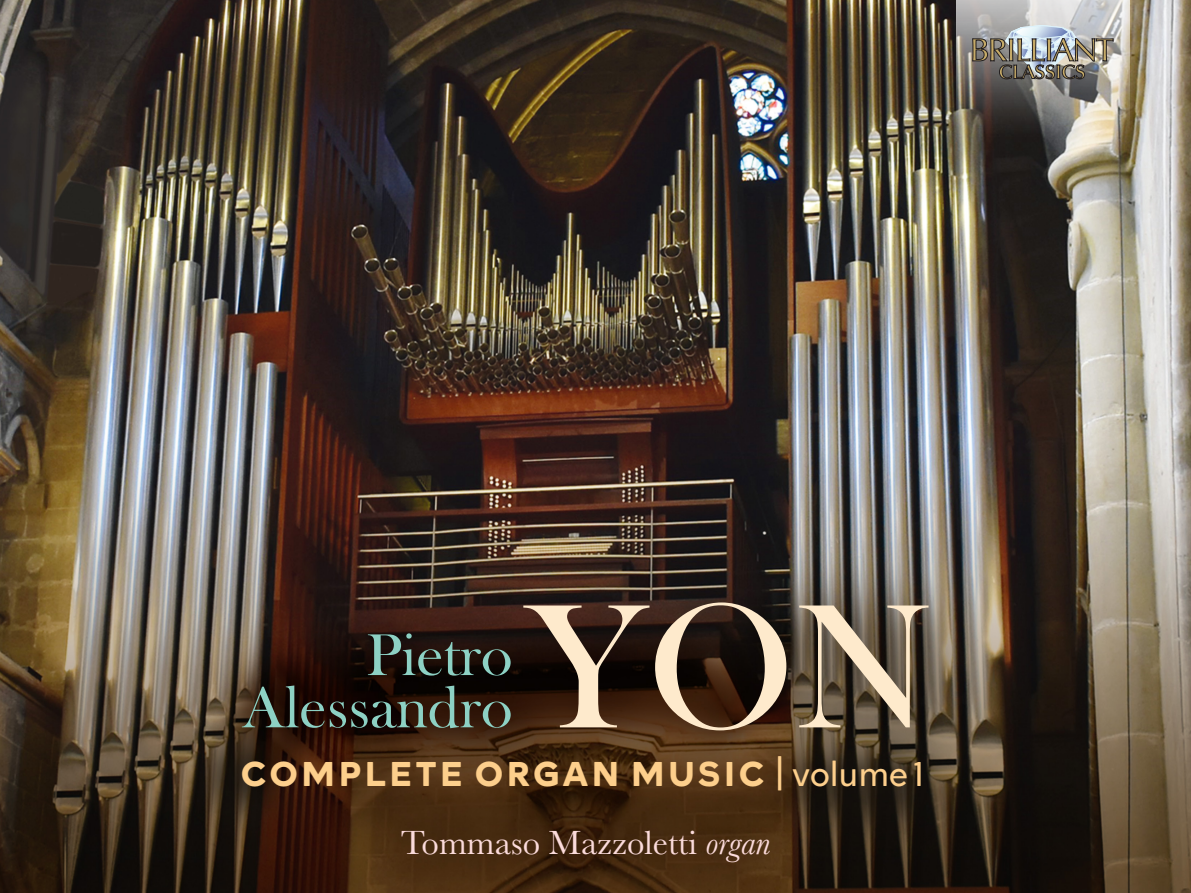
<style>
.page{position:relative;width:1191px;height:893px;background:#fff}
.page>*{position:absolute;margin:0;border:0;box-sizing:border-box;transform-origin:0 0}
.BC_1st_para_text{font:182.85px "Bask Old Face";color:#feeacc}
.BC_1st_para_text-2{font:60.9px "Bask Old Face";color:#8dd1c4}
.BC_1st_para_text-3{font:700 34.8px "Rockford Sans";letter-spacing:.1em;color:#fdcf8c}
.BC_1st_para_text-4{font:34.8px "Baskerville";color:#fbdbdb}
.s1{font-weight:300}
.s2{font-style:italic}
</style>
<div class="page">
<img style="left:0;top:0;width:1191px;height:893px">
<img style="left:956px;top:0;width:173px;height:138px">
<img style="left:972px;top:25px;width:141px;height:54px">
<p class="BC_1st_para_text-2" style="left:366px;top:621px;width:148px">Pietro</p>
<p class="BC_1st_para_text-2" style="left:242px;top:674px;width:272px">Alessandro</p>
<p class="BC_1st_para_text" style="left:526px;top:566px;width:408px">YON</p>
<p class="BC_1st_para_text-3" style="left:241px;top:748px;width:686px">COMPLETE ORGAN MUSIC<span class="s1">| volume 1</span></p>
<p class="BC_1st_para_text-4" style="left:401px;top:821px;width:371px">Tommaso Mazzoletti <span class="s2">organ</span></p>
</div>
